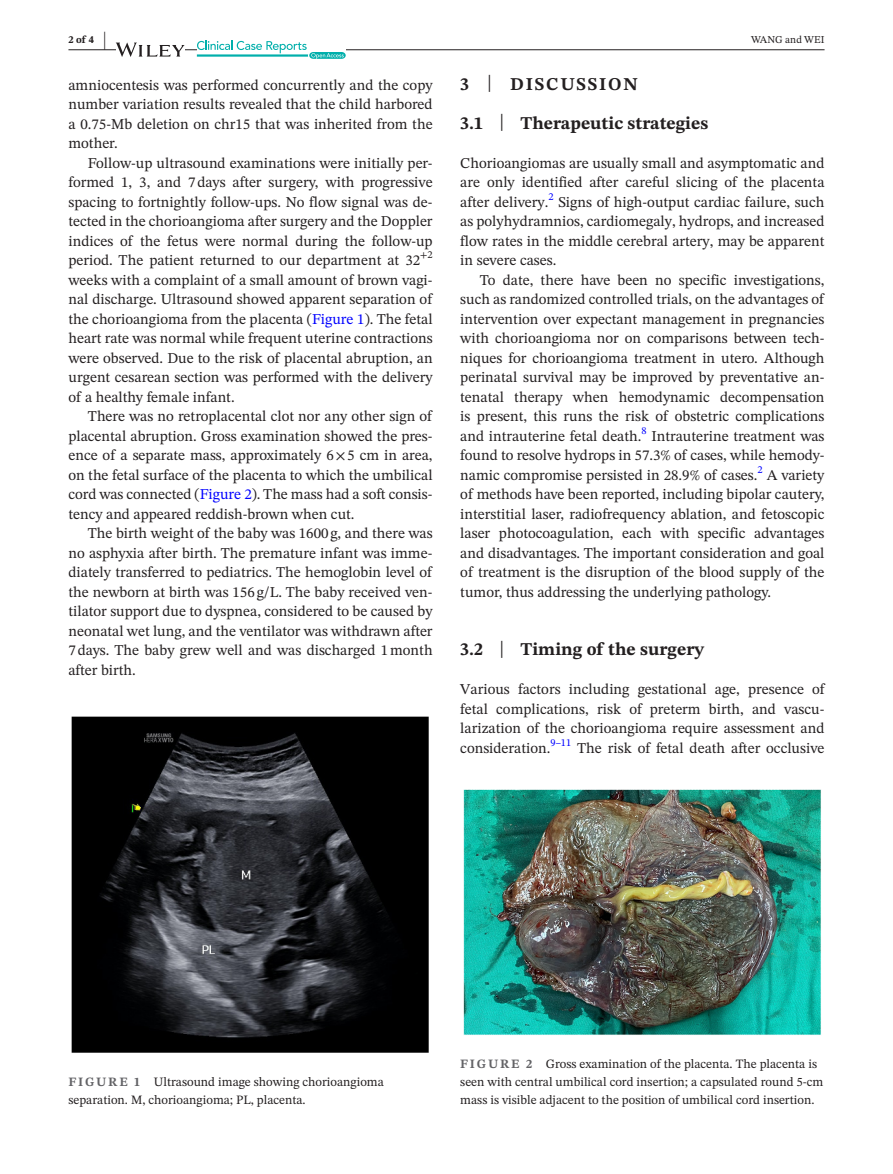
<style>
.page{position:relative;width:893px;height:1174px;background:#fff}
.page>*{position:absolute;margin:0;border:0;box-sizing:border-box;transform-origin:0 0}
.t1{font:700 18px/39px "STIX Two Text";color:#231f20}
.t2{font:15px/19.5px "STIX Two Text";color:#231f20;text-align:justify}
.t3{font:12.75px/18px "STIX Two Text";color:#231f20}
.t4{font:10.5px "STIX Two Text";color:#231f20}
.t5{font:10.5px "STIX Two Text";color:#00f}
.t6{font:700 10.5px "STIX Two Text";color:#231f20}
.t7{font:10.5px "STIX";color:#231f20}
.s1{font-size:21px}
.s2{font-weight:400;font-size:23.7px}
.s3{font-family:"STIX Two Text"}
.s4{color:#00f}
.s5{font-family:"STIX"}
.s6{font-weight:700;color:#636366}
</style>
<div class="page">
<hr style="left:68px;top:49px;width:756px;height:1px;background:#231f20">
<svg style="left:116px;top:43px;width:69px;height:14px"></svg>
<svg style="left:197px;top:41px;width:149px;height:18px"></svg>
<div style="left:68px;top:716px;width:365px;height:337px;background:linear-gradient(to bottom,#fff,#fff)"></div>
<img style="left:72px;top:716px;width:357px;height:337px">
<img style="left:464px;top:789px;width:357px;height:246px">
<p class="t6" style="left:68px;top:32px;width:39px">2 of 4 <span class="s1">|</span></p>
<p class="t4" style="left:751px;top:32px;width:75px">WANG and WEI</p>
<p class="t2" style="left:68px;top:75px;width:366px">amniocentesis was performed concurrently and the copy number variation results revealed that the child harbored a 0.75-Mb deletion on chr15 that was inherited from the mother.</p>
<p class="t2" style="left:68px;top:153px;width:366px;text-indent:20px">Follow-up ultrasound examinations were initially per&shy;formed 1, 3, and 7days after surgery, with progressive spacing to fortnightly follow-ups. No flow signal was de&shy;tected in the chorioangioma after surgery and the Doppler indices of the fetus were normal during the follow-up period. The patient returned to our department at 32</p>
<p class="t1" style="left:460px;top:65px;width:250px">3 <span class="s2">|</span> DISCUSSION<br>3.1 <span class="s2">|</span> Therapeutic strategies</p>
<p class="t2" style="left:460px;top:153px;width:366px">Chorioangiomas are usually small and asymptomatic and are only identified after careful slicing of the placenta after delivery.</p>
<p class="t5" style="left:548px;top:189px;width:7px">2</p>
<p class="t2" style="left:460px;top:192px;width:366px;text-indent:98px">Signs of high-output cardiac failure, such as polyhydramnios, cardiomegaly, hydrops, and increased flow rates in the middle cerebral artery, may be apparent in severe cases.</p>
<p class="t2" style="left:460px;top:270px;width:366px;text-indent:20px">To date, there have been no specific investigations, such as randomized controlled trials, on the advantages of intervention over expectant management in pregnancies with chorioangioma nor on comparisons between tech&shy;niques for chorioangioma treatment in utero. Although perinatal survival may be improved by preventative an&shy;tenatal therapy when hemodynamic decompensation is present, this runs the risk of obstetric complications and intrauterine fetal death.</p>
<p class="t7" style="left:420px;top:248px;width:14px">+<span class="s3">2</span></p>
<p class="t2" style="left:68px;top:270px;width:366px">weeks with a complaint of a small amount of brown vagi&shy;nal discharge. Ultrasound showed apparent separation of the chorioangioma from the placenta (<span class="s4">Figure 1</span>). The fetal heart rate was normal while frequent uterine contractions were observed. Due to the risk of placental abruption, an urgent cesarean section was performed with the delivery of a healthy female infant.</p>
<p class="t2" style="left:68px;top:406px;width:366px;text-indent:20px">There was no retroplacental clot nor any other sign of placental abruption. Gross examination showed the pres&shy;ence of a separate mass, approximately 6<span class="s5">×</span>5 cm in area, on the fetal surface of the placenta to which the umbilical cord was connected (<span class="s4">Figure 2</span>). The mass had a soft consis&shy;tency and appeared reddish-brown when cut.</p>
<p class="t2" style="left:68px;top:523px;width:366px;text-indent:20px">The birth weight of the baby was 1600g, and there was no asphyxia after birth. The premature infant was imme&shy;diately transferred to pediatrics. The hemoglobin level of the newborn at birth was 156 g/L. The baby received ven&shy;tilator support due to dyspnea, considered to be caused by neonatal wet lung, and the ventilator was withdrawn after 7days. The baby grew well and was discharged 1month after birth.</p>
<p class="t5" style="left:642px;top:423px;width:7px">8</p>
<p class="t2" style="left:460px;top:426px;width:366px;text-indent:191px">Intrauterine treatment was found to resolve hydrops in 57.3% of cases, while hemody&shy;namic compromise persisted in 28.9% of cases.</p>
<p class="t5" style="left:757px;top:462px;width:7px">2</p>
<p class="t2" style="left:460px;top:465px;width:366px;text-indent:306px">A variety of methods have been reported, including bipolar cautery, interstitial laser, radiofrequency ablation, and fetoscopic laser photocoagulation, each with specific advantages and disadvantages. The important consideration and goal of treatment is the disruption of the blood supply of the tumor, thus addressing the underlying pathology.</p>
<p class="t1" style="left:460px;top:630px;width:245px">3.2 <span class="s2">|</span> Timing of the surgery</p>
<p class="t2" style="left:460px;top:679px;width:366px">Various factors including gestational age, presence of fetal complications, risk of preterm birth, and vascu&shy;larization of the chorioangioma require assessment and consideration.</p>
<p class="t5" style="left:550px;top:735px;width:22px">9–11</p>
<p class="t2" style="left:577px;top:738px;width:249px">The risk of fetal death after occlusive</p>
<p class="t3" style="left:68px;top:1072px;width:317px"><span class="s6">FIGURE 1</span> Ultrasound image showing chorioangioma separation. M, chorioangioma; PL, placenta.</p>
<p class="t3" style="left:460px;top:1054px;width:365px"><span class="s6">FIGURE 2</span> Gross examination of the placenta. The placenta is seen with central umbilical cord insertion; a capsulated round 5-cm mass is visible adjacent to the position of umbilical cord insertion.</p>
</div>
